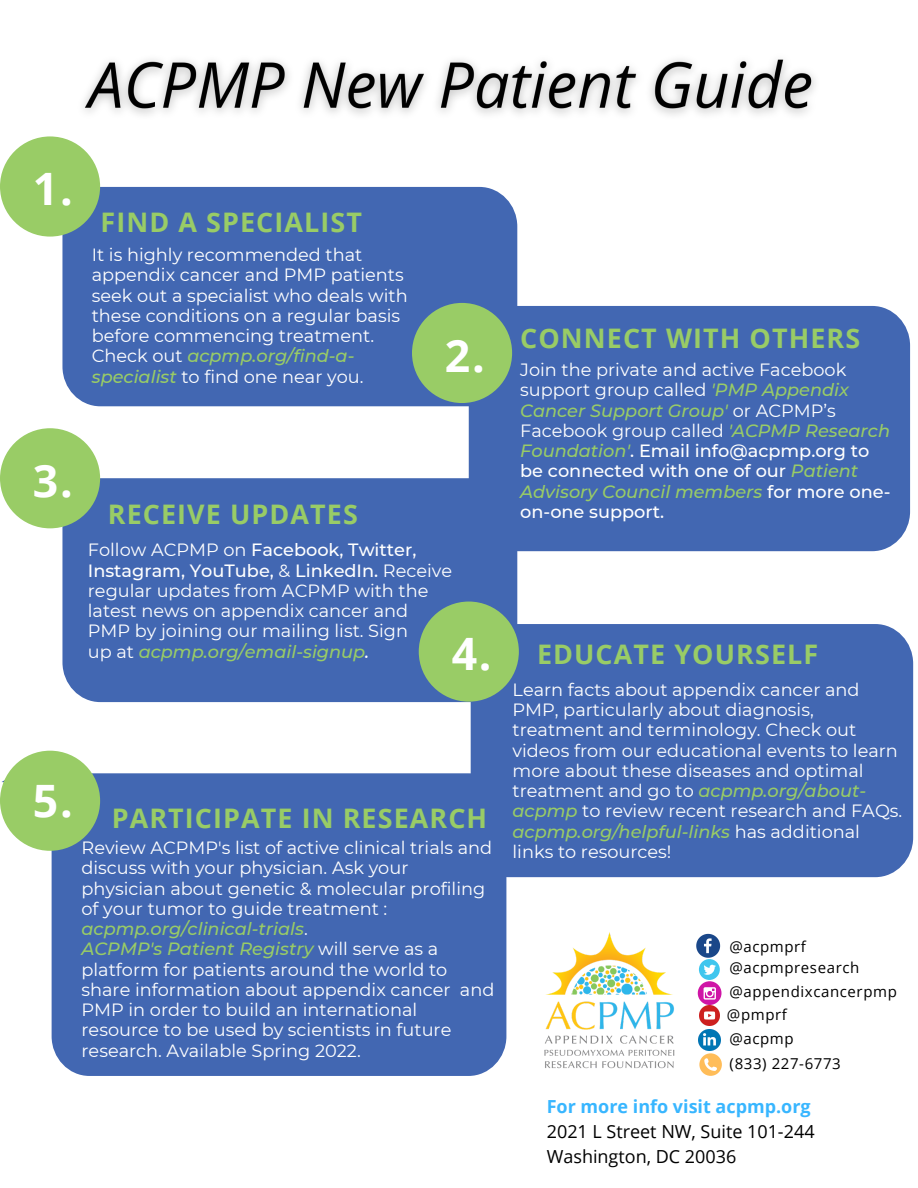
<style>
.page{position:relative;width:918px;height:1188px;background:#fff}
.page>*{position:absolute;margin:0;border:0;box-sizing:border-box;transform-origin:0 0}
.t1{font:700 44.7px "Open Sans";color:#fff}
.t2{font:700 27px "Open Sans";letter-spacing:.04em;color:#9c6}
.t3{font:18px "Open Sans";color:#000}
.t4{font:700 18px "Open Sans";color:#38b6ff}
.t5{font:17.7px/20.2px "Montserrat";color:#fff}
.t6{font:italic 500 17.7px/20.2px "Montserrat";color:#9c6}
.t7{font:15px "Open Sans";letter-spacing:.04em;color:#000}
.s1{font-weight:400;font-style:normal;color:#fff}
.s2{font-weight:500}
.s3{color:#fff}
.s4{font-weight:500;font-style:italic;color:#9c6}
.s5{font-style:normal;color:#fff}
</style>
<div class="page">
<svg style="left:12px;top:470px;width:505px;height:232px;background:#5979bb"></svg>
<div style="left:0;top:428px;width:100px;height:100px;background:#9c6;border-radius:50%"></div>
<div style="left:420px;top:616px;width:493px;height:261px;background:#4267b2"></div>
<div style="left:419px;top:602px;width:100px;height:100px;background:#9c6;border-radius:50%"></div>
<div style="left:62px;top:184px;width:455px;height:222px;background:#4267b2"></div>
<div style="left:0;top:136px;width:100px;height:101px;background:#9c6;border-radius:50%"></div>
<div style="left:418px;top:298px;width:492px;height:253px;background:#4267b2"></div>
<div style="left:412px;top:303px;width:100px;height:100px;background:#9c6;border-radius:50%"></div>
<svg style="left:1px;top:765px;width:505px;height:311px;background:#5577ba"></svg>
<div style="left:0;top:751px;width:100px;height:100px;background:#9c6;border-radius:50%"></div>
<svg style="left:696px;top:934px;width:24px;height:24px"></svg>
<div style="left:698px;top:981px;width:24px;height:24px;background:#cf15a6;border-radius:50%"></div>
<svg style="left:704px;top:987px;width:12px;height:13px"></svg>
<div style="left:699px;top:959px;width:21px;height:21px;background:#3fc6ee;border-radius:50%"></div>
<svg style="left:704px;top:965px;width:12px;height:10px"></svg>
<img style="left:699px;top:1029px;width:21px;height:21px">
<img style="left:699px;top:1006px;width:21px;height:20px">
<svg style="left:699px;top:1053px;width:23px;height:23px"></svg>
<img style="left:69px;top:59px;width:746px;height:86px">
<img style="left:544px;top:932px;width:131px;height:137px">
<p class="t1" style="left:33px;top:158px;width:41px">1.</p>
<p class="t2" style="left:101px;top:203px;width:263px">FIND A SPECIALIST</p>
<p class="t5" style="left:92px;top:245px;width:318px">It is highly recommended that appendix cancer and PMP patients seek out a specialist who deals with these conditions on a regular basis before commencing treatment.</p>
<p class="t6" style="left:92px;top:346px;width:273px"><span class="s1">Check out</span> acpmp.org/find-a&shy;specialist <span class="s1">to find one near you.</span></p>
<p class="t1" style="left:445px;top:324px;width:41px">2.</p>
<p class="t1" style="left:33px;top:449px;width:41px">3.</p>
<p class="t2" style="left:108px;top:495px;width:251px">RECEIVE UPDATES</p>
<p class="t5" style="left:88px;top:540px;width:366px">Follow ACPMP on <span class="s2">Facebook, Twitter,<br>Instagram, YouTube,</span> &amp; <span class="s2">LinkedIn.</span> Receive regular updates from ACPMP with the</p>
<p class="t5" style="left:88px;top:601px;width:322px">latest news on appendix cancer and</p>
<p class="t5" style="left:88px;top:621px;width:322px">PMP by joining our mailing list. Sign</p>
<p class="t6" style="left:88px;top:641px;width:283px"><span class="s1">up at</span> acpmp.org/email-signup<span class="s3">.</span></p>
<p class="t1" style="left:452px;top:623px;width:41px">4.</p>
<p class="t1" style="left:33px;top:769px;width:41px">5.</p>
<p class="t2" style="left:112px;top:799px;width:377px">PARTICIPATE IN RESEARCH</p>
<p class="t5" style="left:82px;top:838px;width:412px">Review ACPMP's list of active clinical trials and discuss with your physician. Ask your physician about genetic &amp; molecular profiling of your tumor to guide treatment : <span class="s4">acpmp.org/clinical-trials</span>.</p>
<p class="t5" style="left:82px;top:939px;width:414px"><span class="s4">ACPMP's Patient Registry</span> will serve as a platform for patients around the world to share information about appendix cancer and PMP in order to build an international resource to be used by scientists in future research. Available Spring 2022.</p>
<p class="t2" style="left:520px;top:319px;width:342px">CONNECT WITH OTHERS</p>
<p class="t6" style="left:520px;top:360px;width:372px"><span class="s1">Join the private and active Facebook support group called</span> 'PMP Appendix Cancer Support Group' <span class="s1">or ACPMP’s Facebook group called</span> 'ACPMP Research Foundation'<span class="s5">. Email info@acpmp.org to be connected with one of our</span> Patient Advisory Council members <span class="s5">for more one&shy;on-one support.</span></p>
<p class="t2" style="left:537px;top:636px;width:283px">EDUCATE YOURSELF</p>
<p class="t5" style="left:513px;top:679px;width:391px">Learn facts about appendix cancer and PMP, particularly about diagnosis, treatment and terminology. Check out videos from our educational events to learn more about these diseases and optimal treatment and go to <span class="s4">acpmp.org/about&shy;acpmp</span> to review recent research and FAQs. <span class="s4">acpmp.org/helpful-links</span> has additional links to resources!</p>
<p class="t7" style="left:729px;top:935px;width:78px">@acpmprf</p>
<p class="t7" style="left:729px;top:981px;width:169px">@appendixcancerpmp</p>
<p class="t7" style="left:729px;top:957px;width:131px">@acpmpresearch</p>
<p class="t7" style="left:727px;top:1004px;width:61px">@pmprf</p>
<p class="t7" style="left:730px;top:1053px;width:113px">(833) 227-6773</p>
<p class="t7" style="left:729px;top:1027px;width:66px">@acpmp</p>
<p class="t4" style="left:547px;top:1094px;width:265px">For more info visit acpmp.org</p>
<p class="t3" style="left:547px;top:1119px;width:269px">2021 L Street NW, Suite 101-244</p>
<p class="t3" style="left:547px;top:1144px;width:191px">Washington, DC 20036</p>
</div>
